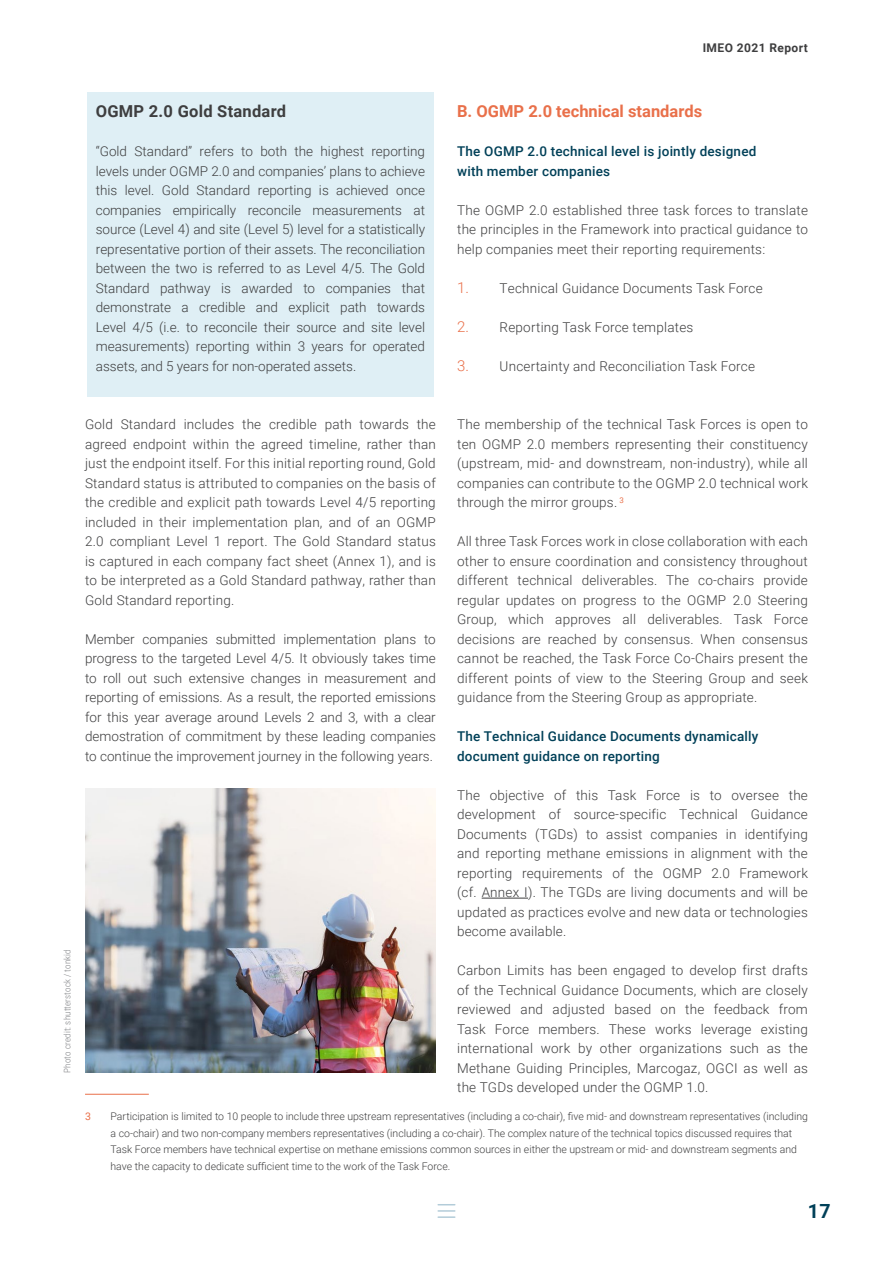
<style>
.page{position:relative;width:893px;height:1263px;background:#fff}
.page>*{position:absolute;margin:0;border:0;box-sizing:border-box;transform-origin:0 0}
.t1{font:700 19.5px "Roboto";color:#004058}
.Heading_-_2{font:700 16.5px "Roboto";color:#e9704a}
.TXT_BOXES{font:700 16.5px "Roboto";letter-spacing:.015em;color:#3e3e3f}
.Txt_REGULAR{font:300 13.5px/19.5px "Roboto";letter-spacing:.015em;color:#3e3e3f;text-align:justify}
.TXT_BOXES-2{font:300 13.5px/19.5px "Roboto";letter-spacing:.015em;color:#3e3e3f;text-align:justify}
.Heading3{font:500 13.5px/19.5px "Roboto";letter-spacing:.015em;color:#004058}
.t2{font:700 12px "Roboto";letter-spacing:.035em;color:#3e3e3f}
.footnote{font:300 10.5px/16.5px "Roboto";color:#3e3e3f}
.footnote-2{font:10.5px "Roboto";color:#e9704a}
.Heading3-2{font:300 9px "Roboto Condensed";letter-spacing:.015em;color:#808285}
.s1{font-size:15px;color:#e9704a}
</style>
<div class="page">
<hr style="left:482px;top:898px;width:46px;height:1px;background:#3e3e3f">
<div style="left:87px;top:93px;width:347px;height:304px;background:#dfeff5"></div>
<hr style="left:85px;top:1094px;width:64px;height:1px;background:#e9704a">
<img style="left:85px;top:789px;width:351px;height:284px">
<svg style="left:438px;top:1204px;width:17px;height:14px"></svg>
<p class="t2" style="left:703px;top:39px;width:107px">IMEO 2021 Report</p>
<p class="TXT_BOXES" style="left:96px;top:100px;width:192px">OGMP 2.0 Gold Standard</p>
<p class="TXT_BOXES-2" style="left:96px;top:141px;width:331px">“Gold Standard” refers to both the highest reporting levels under OGMP 2.0 and companies’ plans to achieve this level. Gold Standard reporting is achieved once companies empirically reconcile measurements at source (Level 4) and site (Level 5) level for a statistically representative portion of their assets. The reconciliation between the two is referred to as Level 4/5. The Gold Standard pathway is awarded to companies that demonstrate a credible and explicit path towards Level 4/5 (i.e. to reconcile their source and site level measurements) reporting within 3 years for operated assets, and 5 years for non-operated assets.</p>
<p class="Heading_-_2" style="left:457px;top:100px;width:247px">B. OGMP 2.0 technical standards</p>
<p class="Heading3" style="left:457px;top:141px;width:301px">The OGMP 2.0 technical level is jointly designed with member companies</p>
<p class="Txt_REGULAR" style="left:457px;top:199px;width:352px">The OGMP 2.0 established three task forces to translate the principles in the Framework into practical guidance to help companies meet their reporting requirements:</p>
<p class="TXT_BOXES-2" style="left:457px;top:277px;width:307px"><span class="s1">1.</span> Technical Guidance Documents Task Force</p>
<p class="TXT_BOXES-2" style="left:457px;top:316px;width:238px"><span class="s1">2.</span> Reporting Task Force templates</p>
<p class="TXT_BOXES-2" style="left:457px;top:355px;width:299px"><span class="s1">3.</span> Uncertainty and Reconciliation Task Force</p>
<p class="Heading3-2" style="left:61px;top:1073px;width:125px;rotate:-90deg">Photo credit: shutterstock / tonkid</p>
<p class="Txt_REGULAR" style="left:85px;top:414px;width:352px">Gold Standard includes the credible path towards the agreed endpoint within the agreed timeline, rather than just the endpoint itself. For this initial reporting round, Gold Standard status is attributed to companies on the basis of the credible and explicit path towards Level 4/5 reporting included in their implementation plan, and of an OGMP 2.0 compliant Level 1 report. The Gold Standard status is captured in each company fact sheet (Annex 1), and is to be interpreted as a Gold Standard pathway, rather than Gold Standard reporting.</p>
<p class="Txt_REGULAR" style="left:85px;top:628px;width:352px">Member companies submitted implementation plans to progress to the targeted Level 4/5. It obviously takes time to roll out such extensive changes in measurement and reporting of emissions. As a result, the reported emissions for this year average around Levels 2 and 3, with a clear demostration of commitment by these leading companies to continue the improvement journey in the following years.</p>
<p class="Txt_REGULAR" style="left:457px;top:414px;width:352px">The membership of the technical Task Forces is open to ten OGMP 2.0 members representing their constituency (upstream, mid- and downstream, non-industry), while all companies can contribute to the OGMP 2.0 technical work through the mirror groups. <sup>3</sup></p>
<p class="Txt_REGULAR" style="left:457px;top:531px;width:352px">All three Task Forces work in close collaboration with each other to ensure coordination and consistency throughout different technical deliverables. The co-chairs provide regular updates on progress to the OGMP 2.0 Steering Group, which approves all deliverables. Task Force decisions are reached by consensus. When consensus cannot be reached, the Task Force Co-Chairs present the different points of view to the Steering Group and seek guidance from the Steering Group as appropriate.</p>
<p class="Heading3" style="left:457px;top:726px;width:303px">The Technical Guidance Documents dynamically document guidance on reporting</p>
<p class="Txt_REGULAR" style="left:457px;top:784px;width:352px">The objective of this Task Force is to oversee the development of source-specific Technical Guidance Documents (TGDs) to assist companies in identifying and reporting methane emissions in alignment with the reporting requirements of the OGMP 2.0 Framework (cf. Annex I). The TGDs are living documents and will be updated as practices evolve and new data or technologies become available.</p>
<p class="Txt_REGULAR" style="left:457px;top:960px;width:352px">Carbon Limits has been engaged to develop first drafts of the Technical Guidance Documents, which are closely reviewed and adjusted based on the feedback from Task Force members. These works leverage existing international work by other organizations such as the Methane Guiding Principles, Marcogaz, OGCI as well as the TGDs developed under the OGMP 1.0.</p>
<p class="footnote-2" style="left:85px;top:1109px;width:7px">3</p>
<p class="footnote" style="left:111px;top:1108px;width:699px">Participation is limited to 10 people to include three upstream representatives (including a co-chair), five mid- and downstream representatives (including a co-chair) and two non-company members representatives (including a co-chair). The complex nature of the technical topics discussed requires that Task Force members have technical expertise on methane emissions common sources in either the upstream or mid- and downstream segments and have the capacity to dedicate sufficient time to the work of the Task Force.</p>
<h1 class="t1" style="left:808px;top:1197px;width:24px">17</h1>
</div>
